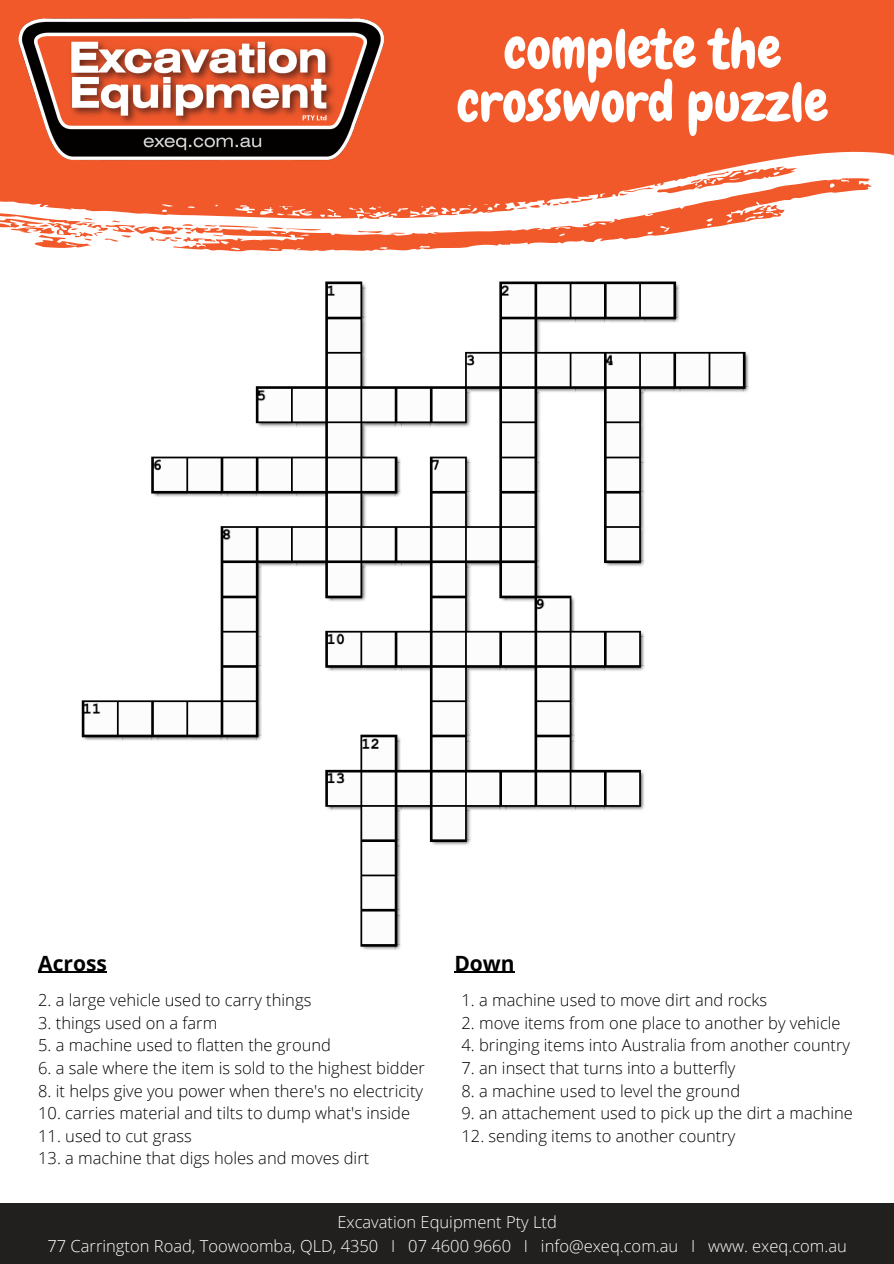
<style>
.page{position:relative;width:894px;height:1264px;background:#fff}
.page>*{position:absolute;margin:0;border:0;box-sizing:border-box;transform-origin:0 0}
.t1{font:54px/53.2px "Chewy";color:#fff;text-align:center}
.t2{font:700 21px "Open Sans";color:#000}
.t3{font:300 16.5px "Open Sans";color:#000}
.t4{font:300 16.5px/24.8px "Open Sans";color:#fff;text-align:center}
</style>
<div class="page">
<svg style="left:34px;top:236px;width:139px;height:12px"></svg>
<svg style="left:173px;top:236px;width:472px;height:15px;fill:#f1592b"></svg>
<svg style="left:0;top:0;width:893px;height:236px;fill:#f1592b"></svg>
<img style="left:0;top:0;width:391px;height:185px">
<div style="left:0;top:1203px;width:893px;height:60px;background:#221f1f"></div>
<img style="left:81px;top:281px;width:668px;height:669px">
<hr style="left:38px;top:971px;width:69px;height:1px;background:#000">
<hr style="left:454px;top:971px;width:60px;height:1px;background:#000">
<h1 class="t1" style="left:457px;top:23px;width:372px">complete the crossword puzzle</h1>
<p class="t2" style="left:38px;top:948px;width:70px">Across</p>
<p class="t2" style="left:454px;top:948px;width:62px">Down</p>
<p class="t3" style="left:38px;top:988px;width:274px">2. a large vehicle used to carry things</p>
<p class="t3" style="left:38px;top:1011px;width:180px">3. things used on a farm</p>
<p class="t3" style="left:38px;top:1033px;width:294px">5. a machine used to flatten the ground</p>
<p class="t3" style="left:38px;top:1056px;width:388px">6. a sale where the item is sold to the highest bidder</p>
<p class="t3" style="left:38px;top:1078px;width:386px">8. it helps give you power when there's no electricity</p>
<p class="t3" style="left:38px;top:1101px;width:373px">10. carries material and tilts to dump what's inside</p>
<p class="t3" style="left:38px;top:1123px;width:155px">11. used to cut grass</p>
<p class="t3" style="left:38px;top:1146px;width:332px">13. a machine that digs holes and moves dirt</p>
<p class="t3" style="left:461px;top:988px;width:307px">1. a machine used to move dirt and rocks</p>
<p class="t3" style="left:461px;top:1011px;width:380px">2. move items from one place to another by vehicle</p>
<p class="t3" style="left:461px;top:1033px;width:390px">4. bringing items into Australia from another country</p>
<p class="t3" style="left:461px;top:1056px;width:275px">7. an insect that turns into a butterfly</p>
<p class="t3" style="left:461px;top:1078px;width:280px">8. a machine used to level the ground</p>
<p class="t3" style="left:461px;top:1101px;width:393px">9. an attachement used to pick up the dirt a machine</p>
<p class="t3" style="left:461px;top:1123px;width:275px">12. sending items to another country</p>
<p class="t4" style="left:47px;top:1208px;width:800px">Excavation Equipment Pty Ltd<br>77 Carrington Road, Toowoomba, QLD, 4350 I 07 4600 9660 I info@exeq.com.au I www. exeq.com.au</p>
</div>
